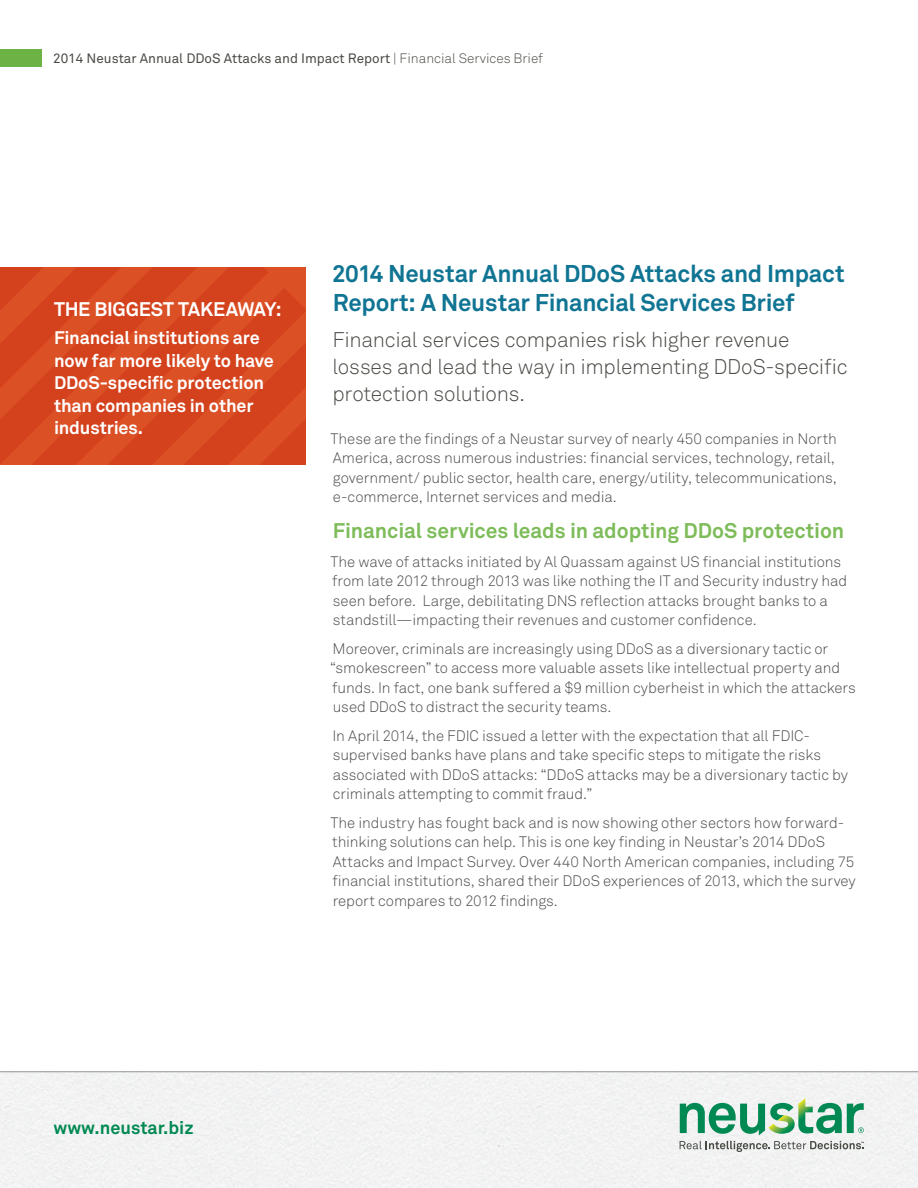
<style>
.page{position:relative;width:918px;height:1188px;background:#fff}
.page>*{position:absolute;margin:0;border:0;box-sizing:border-box;transform-origin:0 0}
.main_header{font:700 24px/28.8px "Akkurat";letter-spacing:-.01em;color:#107493}
.H1_Sub{font:300 21px/27px "Akkurat";letter-spacing:-.01em;color:#494c45}
.third{font:700 21px "Akkurat";letter-spacing:-.005em;color:#7ebc5a}
.main_header-2{font:700 19.5px "Akkurat";letter-spacing:-.015em;color:#fff}
.main_header-3{font:700 18px/22.5px "Akkurat";letter-spacing:-.01em;color:#fff}
.Service_URL{font:700 18px "Akkurat";color:#008952}
.body_style{font:300 15px/19.5px "Akkurat";letter-spacing:-.005em;color:#4b4c4d}
.Doc_Type{font:13.5px "Akkurat";color:#494c45}
.s1{font-weight:300}
</style>
<div class="page">
<svg style="left:680px;top:1098px;width:184px;height:37px"></svg>
<svg style="left:680px;top:1141px;width:184px;height:11px"></svg>
<hr style="left:0;top:1071px;width:918px;height:1px;background:#939598">
<svg style="left:0;top:267px;width:306px;height:198px;background:#d74720"></svg>
<div style="left:0;top:49px;width:41px;height:18px;background:#6cb244"></div>
<p class="Doc_Type" style="left:53px;top:50px;width:491px">2014 Neustar Annual DDoS Attacks and Impact Report <span class="s1">| Financial Services Brief</span></p>
<p class="main_header-2" style="left:54px;top:297px;width:229px">THE BIGGEST TAKEAWAY:</p>
<p class="main_header-3" style="left:54px;top:327px;width:221px">Financial institutions are now far more likely to have<br>DDoS-specific protection than companies in other industries.</p>
<p class="main_header" style="left:332px;top:260px;width:514px">2014 Neustar Annual DDoS Attacks and Impact<br>Report: A Neustar Financial Services Brief</p>
<p class="H1_Sub" style="left:332px;top:326px;width:517px">Financial services companies risk higher revenue losses and lead the way in implementing DDoS-specific protection solutions.</p>
<p class="body_style" style="left:331px;top:429px;width:508px">These are the findings of a Neustar survey of nearly 450 companies in North America, across numerous industries: financial services, technology, retail, government/ public sector, health care, energy/utility, telecommunications, e-commerce, Internet services and media.</p>
<p class="third" style="left:333px;top:517px;width:513px">Financial services leads in adopting DDoS protection</p>
<p class="body_style" style="left:331px;top:552px;width:518px">The wave of attacks initiated by Al Quassam against US financial institutions from late 2012 through 2013 was like nothing the IT and Security industry had seen before. Large, debilitating DNS reflection attacks brought banks to a standstill—impacting their revenues and customer confidence.</p>
<p class="body_style" style="left:330px;top:639px;width:527px">Moreover, criminals are increasingly using DDoS as a diversionary tactic or “smokescreen” to access more valuable assets like intellectual property and funds. In fact, one bank suffered a $9 million cyberheist in which the attackers used DDoS to distract the security teams.</p>
<p class="body_style" style="left:333px;top:726px;width:517px">In April 2014, the FDIC issued a letter with the expectation that all FDIC&shy;supervised banks have plans and take specific steps to mitigate the risks associated with DDoS attacks: “DDoS attacks may be a diversionary tactic by criminals attempting to commit fraud.”</p>
<p class="body_style" style="left:331px;top:813px;width:527px">The industry has fought back and is now showing other sectors how forward&shy;thinking solutions can help. This is one key finding in Neustar’s 2014 DDoS Attacks and Impact Survey. Over 440 North American companies, including 75 financial institutions, shared their DDoS experiences of 2013, which the survey report compares to 2012 findings.</p>
<p class="Service_URL" style="left:54px;top:1116px;width:141px">www.neustar.biz</p>
</div>
